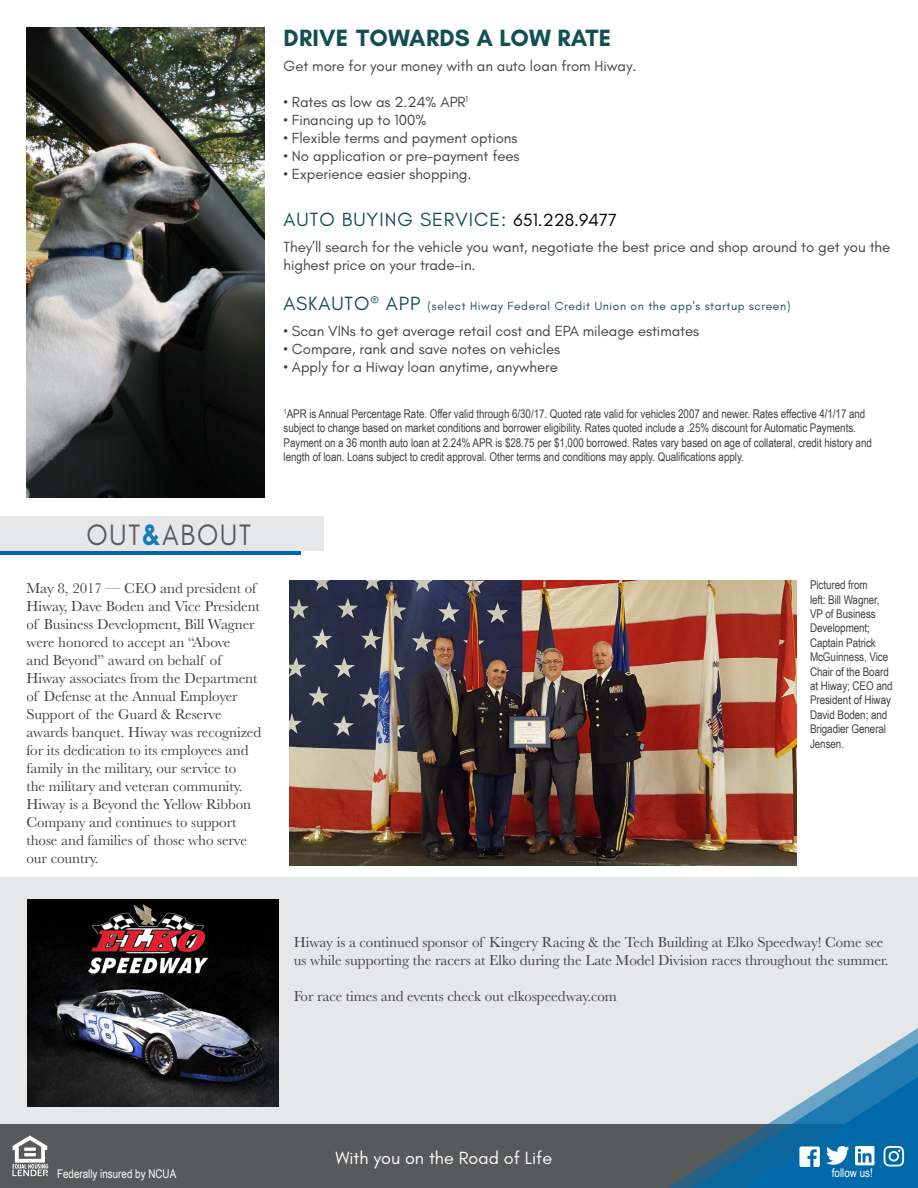
<style>
.page{position:relative;width:918px;height:1188px;background:#fff}
.page>*{position:absolute;margin:0;border:0;box-sizing:border-box;transform-origin:0 0}
.t1{font:30px "GI";letter-spacing:.07em;color:#58595b;scale:.9 1}
.t2{font:700 24px "GI";letter-spacing:.01em;color:#114f53}
.t3{font:19.5px "GI";letter-spacing:.05em;color:#114f53}
.t4{font:18px "GI";color:#fff}
.t5{font:15px/18px "Baskerville";letter-spacing:-.005em;color:#414042}
.t6{font:15px/18px "GI";letter-spacing:-.005em;color:#414042}
.t7{font:12px/14.4px "Arial Narrow";letter-spacing:-.005em;color:#414042}
.t8{font:12px "GI";letter-spacing:.05em;color:#114f53}
.t9{font:12px "Arial Narrow";color:#fff}
.s1{font-size:18px;color:#000}
.s2{font-size:19.5px}
.s3{font-weight:700;color:#157cb7}
</style>
<div class="page">
<div style="left:0;top:878px;width:918px;height:264px;background:#e6e7e8"></div>
<div style="left:0;top:1125px;width:918px;height:63px;background:#58595b"></div>
<svg style="left:506px;top:1028px;width:412px;height:160px"></svg>
<svg style="left:0;top:550px;width:300px;height:4px"></svg>
<div style="left:0;top:516px;width:324px;height:34px;background:#e6e7e8"></div>
<svg style="left:12px;top:1135px;width:36px;height:41px"></svg>
<svg style="left:745px;top:1077px;width:173px;height:111px"></svg>
<img style="left:27px;top:27px;width:237px;height:471px">
<img style="left:290px;top:580px;width:506px;height:286px">
<img style="left:27px;top:900px;width:251px;height:207px">
<img style="left:88px;top:904px;width:121px;height:72px">
<h2 class="t2" style="left:284px;top:23px;width:329px">DRIVE TOWARDS A LOW RATE</h2>
<p class="t6" style="left:284px;top:57px;width:354px">Get more for your money with an auto loan from Hiway.</p>
<p class="t6" style="left:284px;top:93px;width:186px">• Rates as low as 2.24% APR<sup>1</sup></p>
<p class="t6" style="left:284px;top:111px;width:144px">• Financing up to 100%</p>
<p class="t6" style="left:284px;top:129px;width:235px">• Flexible terms and payment options</p>
<p class="t6" style="left:284px;top:147px;width:238px">• No application or pre-payment fees</p>
<p class="t6" style="left:284px;top:165px;width:189px">• Experience easier shopping.</p>
<h3 class="t3" style="left:284px;top:208px;width:335px">AUTO BUYING SERVICE: <span class="s1">651.228.9477</span></h3>
<p class="t6" style="left:284px;top:238px;width:608px">They’ll search for the vehicle you want, negotiate the best price and shop around to get you the highest price on your trade-in.</p>
<p class="t8" style="left:284px;top:299px;width:508px"><span class="s2">ASKAUTO</span><sup>®</sup> <span class="s2">APP</span> (select Hiway Federal Credit Union on the app's startup screen)</p>
<p class="t6" style="left:284px;top:322px;width:417px">• Scan VINs to get average retail cost and EPA mileage estimates</p>
<p class="t6" style="left:284px;top:340px;width:278px">• Compare, rank and save notes on vehicles</p>
<p class="t6" style="left:284px;top:358px;width:276px">• Apply for a Hiway loan anytime, anywhere</p>
<p class="t7" style="left:284px;top:407px;width:590px"><sup>1</sup>APR is Annual Percentage Rate. Offer valid through 6/30/17. Quoted rate valid for vehicles 2007 and newer. Rates effective 4/1/17 and subject to change based on market conditions and borrower eligibility. Rates quoted include a .25% discount for Automatic Payments.<br>Payment on a 36 month auto loan at 2.24% APR is $28.75 per $1,000 borrowed. Rates vary based on age of collateral, credit history and length of loan. Loans subject to credit approval. Other terms and conditions may apply. Qualifications apply.</p>
<h1 class="t1" style="left:86px;top:517px;width:184px">OUT<span class="s3">&amp;</span>ABOUT</h1>
<p class="t5" style="left:26px;top:580px;width:236px">May 8, 2017 — CEO and president of Hiway, Dave Boden and Vice President of Business Development, Bill Wagner were honored to accept an “Above<br>and Beyond” award on behalf of Hiway associates from the Department of Defense at the Annual Employer Support of the Guard &amp; Reserve awards banquet. Hiway was recognized for its dedication to its employees and family in the military, our service to<br>the military and veteran community.<br>Hiway is a Beyond the Yellow Ribbon Company and continues to support those and families of those who serve our country.</p>
<p class="t7" style="left:810px;top:578px;width:84px">Pictured from<br>left: Bill Wagner,<br>VP of Business<br>Development;<br>Captain Patrick<br>McGuinness, Vice<br>Chair of the Board at Hiway; CEO and<br>President of Hiway<br>David Boden; and<br>Brigadier General<br>Jensen.</p>
<p class="t5" style="left:294px;top:933px;width:596px">Hiway is a continued sponsor of Kingery Racing &amp; the Tech Building at Elko Speedway! Come see us while supporting the racers at Elko during the Late Model Division races throughout the summer.</p>
<p class="t5" style="left:294px;top:987px;width:325px">For race times and events check out elkospeedway.com</p>
<p class="t4" style="left:335px;top:1147px;width:218px">With you on the Road of Life</p>
<p class="t9" style="left:57px;top:1166px;width:121px">Federally insured by NCUA</p>
<p class="t9" style="left:832px;top:1166px;width:43px">follow us!</p>
</div>
